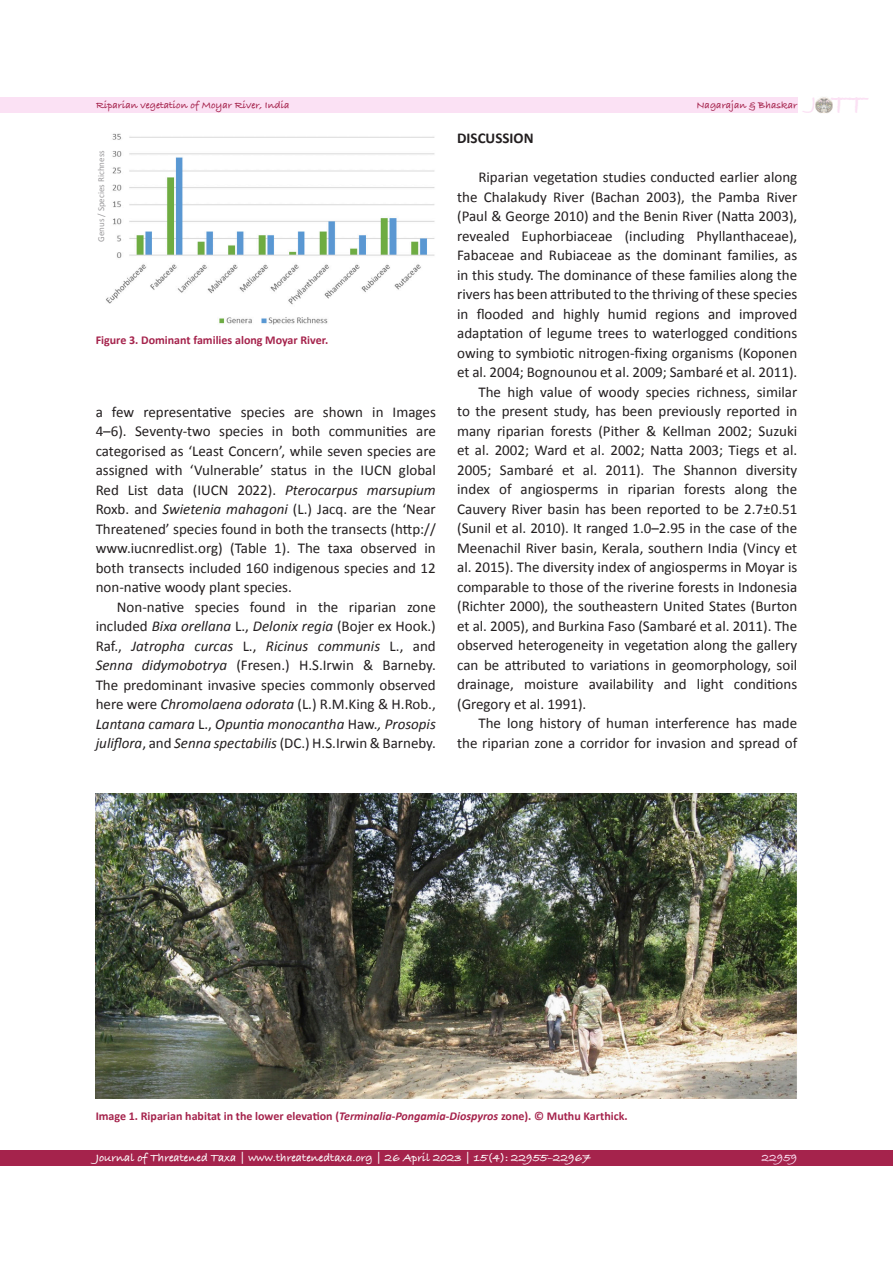
<style>
.page{position:relative;width:893px;height:1263px;background:#fff}
.page>*{position:absolute;margin:0;border:0;box-sizing:border-box;transform-origin:0 0}
.t1{font:700 28.95px "Bradley Hand ITCTT";color:#fbe1f4}
.t2{font:15px/19.5px "Calibri";color:#231f20;text-align:justify}
.t3{font:700 15px "Calibri";color:#231f20}
.t4{font:700 12px "Calibri";color:#a5234c}
.t5{font:700 12px "Bradley Hand ITCTT";color:#fff}
.t6{font:700 12px "Bradley Hand ITCTT";color:#fbe1f4}
.t7{font:700 10.5px "Bradley Hand ITCTT";color:#a5234c}
.t8{font:9px "Calibri";color:#9b9a9c}
.s1{font-style:italic}
.s2{font-family:"Calibri 2"}
.s3{font-family:"Calibri Italic 2"}
.s4{font-family:"Calibri Bold Italic 2";font-weight:400}
.s5{font-family:"Calibri Bold 2";font-weight:400}
</style>
<div class="page">
<div style="left:0;top:97px;width:797px;height:16px;background:#fbe1f4"></div>
<div style="left:0;top:1150px;width:893px;height:16px;background:#a5234c"></div>
<img style="left:815px;top:97px;width:17px;height:16px">
<img style="left:96px;top:793px;width:701px;height:306px">
<img style="left:106px;top:133px;width:329px;height:192px">
<h1 class="t1" style="left:811px;top:82px;width:57px"><sup>J</sup> TT</h1>
<p class="t7" style="left:96px;top:97px;width:195px">Riparian vegetation of Moyar River, India</p>
<p class="t7" style="left:696px;top:97px;width:102px">Nagarajan &amp; Bhaskar</p>
<p class="t8" style="left:95px;top:242px;width:93px;rotate:-90deg">Genus / Species Richness</p>
<p class="t4" style="left:96px;top:333px;width:234px">Figure 3. Dominant families along Moyar River.</p>
<p class="t2" style="left:96px;top:402px;width:342px">a few representative species are shown in Images 4–6). Seventy-two species in both communities are categorised as ‘Least Concern’, while seven species are assigned with ‘Vulnerable’ status in the IUCN global Red List data (IUCN 2022). <span class="s1">Pterocarpus marsupium </span>Roxb. and <span class="s1">Swietenia mahagoni</span> (L.) Jacq. are the ‘Near Threatened’ species found in both the transects (http:// www.iucnredlist.org) (Table 1). The taxa observed in both transects included 160 indigenous species and 12 non-native woody plant species.</p>
<p class="t2" style="left:96px;top:597px;width:342px;text-indent:21px">Non-native species found in the riparian zone <span class="s2">included</span> <span class="s1">Bixa orellana</span> L., <span class="s1">Delonix regia</span> (Bojer ex Hook.)<br><span class="s2">Raf.,</span> <span class="s1">Jatropha curcas</span> L., <span class="s1">Ricinus communis</span> L., and <span class="s1">Senna didymobotrya</span> (Fresen.) H.S.Irwin &amp; Barneby.<br>The predominant invasive species commonly observed here were <span class="s1">Chromolaena odorata</span> (L.) R.M.King &amp; H.Rob., <span class="s1">Lantana camara</span> L., <span class="s3">Opuntia monocantha</span> Haw.<span class="s1">, Prosopis </span><span class="s3">juliflora</span><span class="s2">, and</span> <span class="s1">Senna spectabilis</span> (DC.) H.S.Irwin &amp; Barneby.</p>
<p class="t3" style="left:457px;top:128px;width:78px">DISCUSSION</p>
<p class="t2" style="left:457px;top:167px;width:342px;text-indent:21px">Riparian vegetation studies conducted earlier along the Chalakudy River (Bachan 2003), the Pamba River (Paul &amp; George 2010) and the Benin River (Natta 2003), revealed Euphorbiaceae (including Phyllanthaceae), Fabaceae and Rubiaceae as the dominant families, as <span class="s2">in this study. The dominance of these families along the </span>rivers has been attributed to the thriving of these species in flooded and highly humid regions and improved adaptation of legume trees to waterlogged conditions owing to symbiotic nitrogen-fixing organisms (Koponen et al. 2004; Bognounou et al. 2009; Sambaré et al. 2011).</p>
<p class="t2" style="left:457px;top:382px;width:342px;text-indent:21px">The high value of woody species richness, similar to the present study, has been previously reported in many riparian forests (Pither &amp; Kellman 2002; Suzuki et al. 2002; Ward et al. 2002; Natta 2003; Tiegs et al.<br>2005; Sambaré et al. 2011). The Shannon diversity index of angiosperms in riparian forests along the Cauvery River basin has been reported to be 2.7±0.51 <span class="s2">(Sunil et al. 2010). It ranged 1.0–2.95 in the case of the </span>Meenachil River basin, Kerala, southern India (Vincy et al. 2015). The diversity index of angiosperms in Moyar is comparable to those of the riverine forests in Indonesia <span class="s2">(Richter 2000), the southeastern United States (Burton et al.</span> 2005), and Burkina Faso (Sambaré et al. 2011). The observed heterogeneity in vegetation along the gallery can be attributed to variations in geomorphology, soil drainage, moisture availability and light conditions (Gregory et al. 1991).</p>
<p class="t2" style="left:457px;top:713px;width:342px;text-align:right"><span class="s2">The long history of human interference has made </span>the riparian zone a corridor for invasion and spread of</p>
<p class="t4" style="left:96px;top:1108px;width:533px">Image 1. Riparian habitat in the lower elevation (<span class="s4">Terminalia</span><span class="s5">-</span><span class="s4">Pongamia</span><span class="s5">-</span><span class="s4">Diospyros</span> zone). © Muthu Karthick.</p>
<p class="t5" style="left:96px;top:1149px;width:496px">Journal of Threatened Taxa | www.threatenedtaxa.org | 26 April 2023 | 15(4): 22955–22967</p>
<p class="t6" style="left:762px;top:1149px;width:37px">22959</p>
</div>
